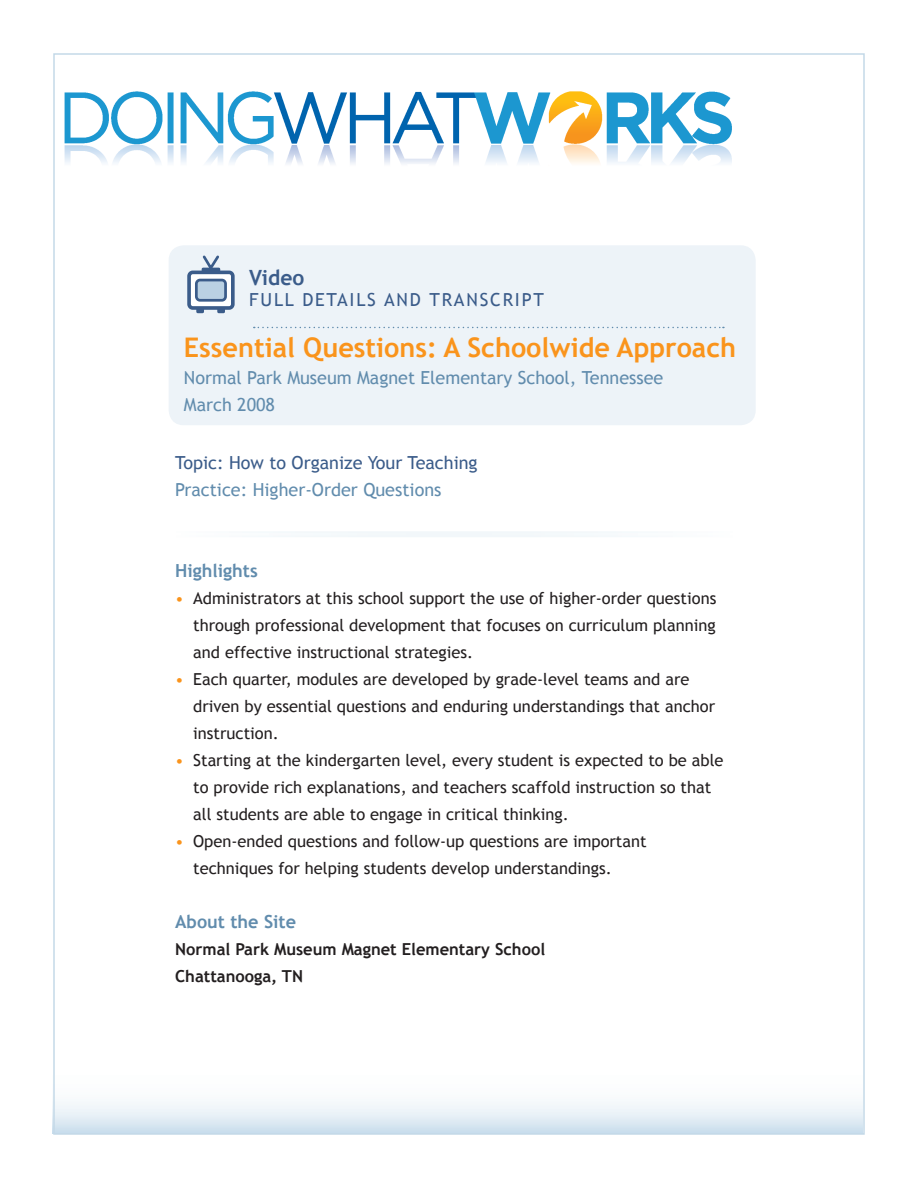
<style>
.page{position:relative;width:918px;height:1188px;background:#fff}
.page>*{position:absolute;margin:0;border:0;box-sizing:border-box;transform-origin:0 0}
.t1{font:700 27px "Trebuchet MS";color:#fa941c}
.t2{font:700 21px "Trebuchet MS";color:#3b5c8a}
.t3{font:18px "Trebuchet MS";color:#618cad}
.t4{font:18px "Trebuchet MS";color:#3b5c8a}
.t5{font:700 18px "Trebuchet MS";color:#618cad}
.t6{font:18px "Trebuchet MS";letter-spacing:.1em;color:#3b5c8a}
.t7{font:16.5px/27px "Trebuchet MS";color:#231f20}
.t8{font:700 16.5px "Trebuchet MS";color:#231f20}
.s1{color:#fa941c}
</style>
<div class="page">
<svg style="left:56px;top:1102px;width:806px;height:30px"></svg>
<div style="left:171px;top:531px;width:564px;height:6px;border:2px solid #fff"></div>
<div style="left:169px;top:245px;width:587px;height:180px;background:#edf3f8;border-radius:15px"></div>
<div style="left:189px;top:272px;width:44px;height:36px;background:#fff;border-radius:4px"></div>
<div style="left:187px;top:271px;width:48px;height:39px;border:4px solid #3b5c8a;border-radius:4px"></div>
<div style="left:196px;top:280px;width:30px;height:20px;background:#bad1e3;border-radius:4px"></div>
<div style="left:195px;top:279px;width:32px;height:23px;border:3px solid #3b5c8a;border-radius:4px"></div>
<svg style="left:200px;top:255px;width:22px;height:18px"></svg>
<div style="left:196px;top:308px;width:8px;height:5px;background:#3b5c8a"></div>
<div style="left:217px;top:308px;width:8px;height:5px;background:#3b5c8a"></div>
<svg style="left:254px;top:327px;width:470px;height:1px"></svg>
<img style="left:64px;top:91px;width:668px;height:73px">
<p class="t2" style="left:249px;top:264px;width:57px">Video</p>
<p class="t4" style="left:249px;top:289px;width:78px">Full Deta</p>
<p class="t6" style="left:350px;top:289px;width:184px">ils and Transcript</p>
<p class="t1" style="left:184px;top:331px;width:554px">Essential Questions: A Schoolwide Approach</p>
<p class="t3" style="left:184px;top:367px;width:481px">Normal Park Museum Magnet Elementary School, Tennessee</p>
<p class="t3" style="left:184px;top:394px;width:93px">March 2008</p>
<p class="t4" style="left:175px;top:452px;width:304px">Topic: How to Organize Your Teaching</p>
<p class="t3" style="left:175px;top:479px;width:268px">Practice: Higher-Order Questions</p>
<p class="t5" style="left:175px;top:560px;width:84px">Highlights</p>
<p class="t7" style="left:193px;top:585px;width:525px;text-align:justify;text-indent:-18px"><span class="s1">•</span> Administrators at this school support the use of higher-order questions through professional development that focuses on curriculum planning and effective instructional strategies.</p>
<p class="t7" style="left:193px;top:666px;width:523px;text-indent:-18px"><span class="s1">•</span> Each quarter, modules are developed by grade-level teams and are driven by essential questions and enduring understandings that anchor instruction.</p>
<p class="t7" style="left:193px;top:747px;width:532px;text-indent:-18px"><span class="s1">•</span> Starting at the kindergarten level, every student is expected to be able to provide rich explanations, and teachers scaffold instruction so that all students are able to engage in critical thinking.</p>
<p class="t7" style="left:193px;top:828px;width:455px;text-indent:-18px"><span class="s1">•</span> Open-ended questions and follow-up questions are important techniques for helping students develop understandings.</p>
<p class="t5" style="left:175px;top:911px;width:122px">About the Site</p>
<p class="t8" style="left:175px;top:939px;width:372px">Normal Park Museum Magnet Elementary School</p>
<p class="t8" style="left:175px;top:966px;width:129px">Chattanooga, TN</p>
</div>
